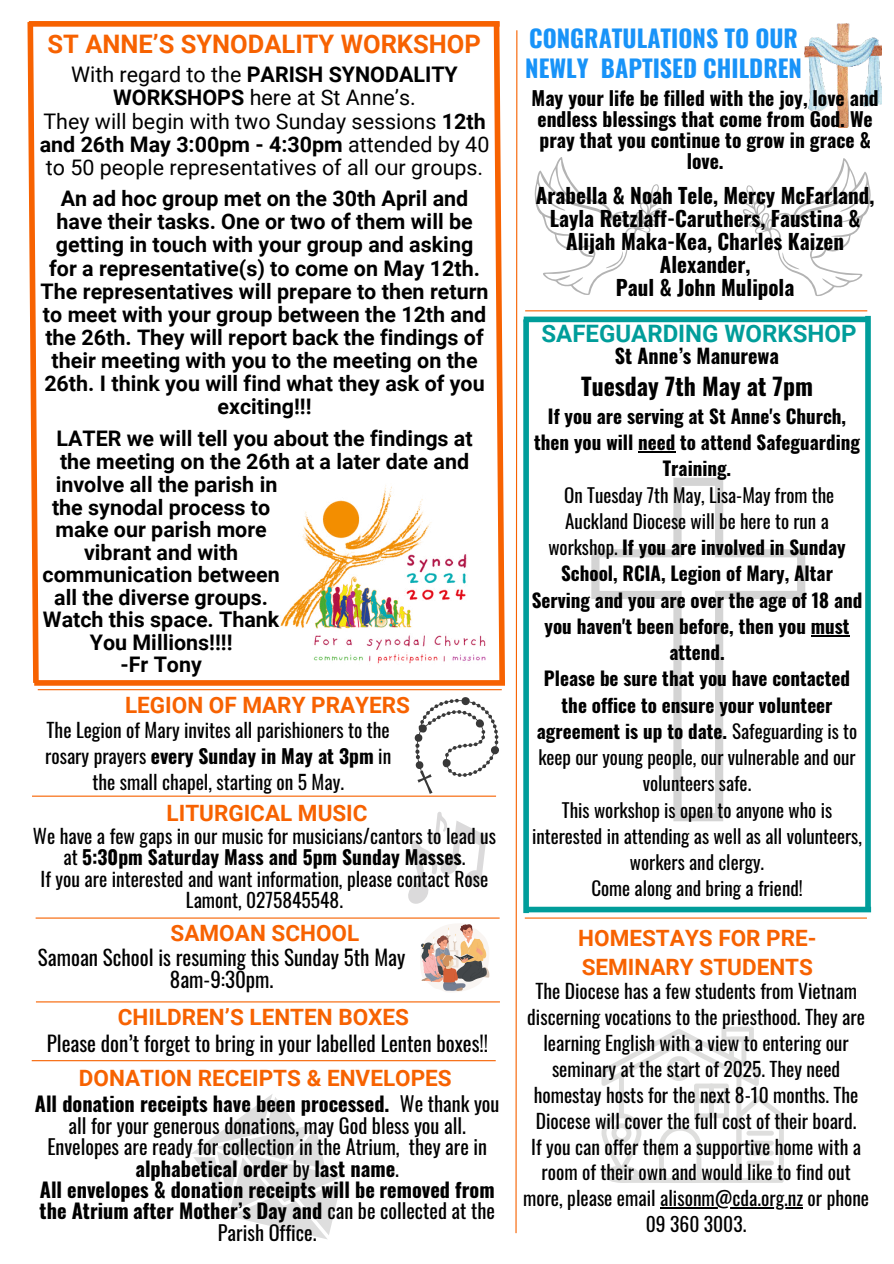
<style>
.page{position:relative;width:894px;height:1264px;background:#fff}
.page>*{position:absolute;margin:0;border:0;box-sizing:border-box;transform-origin:0 0}
.t1{font:700 25.5px "Roboto";color:#f76201}
.t2{font:700 24px/30.3px "Oswald";color:#1893f8}
.t3{font:700 24px "Roboto";color:#009d9a}
.t4{font:700 23.7px "Oswald";color:#000}
.t5{font:700 22.5px/28.2px "Roboto";color:#f76201}
.t6{font:700 21.45px/23.1px "Roboto";color:#000;text-align:center}
.t7{font:21.45px/23.1px "Roboto";color:#000;text-align:center}
.t8{font:700 21px/23px "Oswald";color:#000;text-align:center}
.t9{font:21px/22.5px "Oswald";color:#000;text-align:center}
.t10{font:20.25px/21.3px "Oswald";color:#000;text-align:center}
.t11{font:700 20.1px "Oswald";color:#000}
.t12{font:19.5px/26px "Oswald";color:#000;text-align:center}
.t13{font:700 19.5px/21px "Oswald";color:#000;text-align:center}
.t14{font:19.05px/26.2px "Oswald";color:#000;text-align:center}
.t15{font:700 19.05px/26.2px "Oswald";color:#000;text-align:center}
.s1{font-weight:700}
</style>
<div class="page">
<svg style="left:515px;top:30px;width:3px;height:1204px"></svg>
<hr style="left:638px;top:451px;width:37px;height:2px;background:#000">
<hr style="left:810px;top:635px;width:39px;height:2px;background:#000">
<svg style="left:591px;top:477px;width:214px;height:344px"></svg>
<hr style="left:38px;top:689px;width:463px;height:1px;background:#f76201">
<hr style="left:524px;top:917px;width:342px;height:1px;background:#f76201">
<img style="left:280px;top:485px;width:206px;height:179px">
<svg style="left:27px;top:21px;width:15px;height:665px"></svg>
<div style="left:34px;top:680px;width:471px;height:5px;background:#f76201"></div>
<svg style="left:601px;top:1026px;width:182px;height:156px"></svg>
<hr style="left:32px;top:1060px;width:463px;height:1px;background:#f76201">
<hr style="left:525px;top:310px;width:342px;height:1px;background:#f76201">
<svg style="left:191px;top:1094px;width:151px;height:145px"></svg>
<hr style="left:32px;top:795px;width:464px;height:1px;background:#f76201">
<svg style="left:414px;top:697px;width:85px;height:97px"></svg>
<hr style="left:660px;top:1207px;width:142px;height:1px;background:#000">
<div style="left:523px;top:319px;width:5px;height:594px;background:#009d9a"></div>
<div style="left:526px;top:906px;width:344px;height:6px;background:#009d9a"></div>
<div style="left:523px;top:316px;width:344px;height:6px;background:#009d9a"></div>
<svg style="left:490px;top:21px;width:15px;height:665px"></svg>
<div style="left:29px;top:21px;width:470px;height:6px;background:#f76201"></div>
<hr style="left:36px;top:1001px;width:464px;height:1px;background:#f76201">
<svg style="left:408px;top:812px;width:78px;height:91px"></svg>
<hr style="left:36px;top:917px;width:463px;height:1px;background:#f76201">
<svg style="left:420px;top:924px;width:69px;height:68px"></svg>
<img style="left:804px;top:24px;width:77px;height:103px">
<svg style="left:534px;top:157px;width:128px;height:138px"></svg>
<svg style="left:743px;top:158px;width:127px;height:138px"></svg>
<svg style="left:864px;top:316px;width:6px;height:591px;fill:#009d9a"></svg>
<h1 class="t1" style="left:48px;top:26px;width:435px">ST ANNE’S SYNODALITY WORKSHOP</h1>
<p class="t7" style="left:40px;top:62px;width:451px">With regard to the <span class="s1">PARISH SYNODALITY WORKSHOPS</span> here at St Anne’s.<br>They will begin with two Sunday sessions <span class="s1">12th and 26th May 3:00pm - 4:30pm</span> attended by 40 to 50 people representatives of all our groups.</p>
<p class="t6" style="left:41px;top:186px;width:449px">An ad hoc group met on the 30th April and have their tasks. One or two of them will be getting in touch with your group and asking for a representative(s) to come on May 12th.<br>The representatives will prepare to then return to meet with your group between the 12th and the 26th. They will report back the findings of their meeting with you to the meeting on the 26th. I think you will find what they ask of you exciting!!!</p>
<p class="t6" style="left:56px;top:425px;width:418px;text-align:left">LATER we will tell you about the findings at the meeting on the 26th at a later date and</p>
<p class="t6" style="left:43px;top:472px;width:238px;line-height:22.5px">involve all the parish in the synodal process to make our parish more vibrant and with communication between all the diverse groups.<br>Watch this space. Thank<br>You Millions!!!!<br>-Fr Tony</p>
<p class="t5" style="left:125px;top:690px;width:286px">LEGION OF MARY PRAYERS</p>
<p class="t12" style="left:45px;top:715px;width:347px">The Legion of Mary invites all parishioners to the rosary prayers <span class="s1">every Sunday in May at 3pm</span> in the small chapel, starting on 5 May.</p>
<p class="t12" style="left:33px;top:823px;width:464px;line-height:21.3px">We have a few gaps in our music for musicians/cantors to lead us at <span class="s1">5:30pm Saturday Mass and 5pm Sunday Masses</span>.<br>If you are interested and want information, please contact Rose Lamont, 0275845548.</p>
<p class="t5" style="left:166px;top:797px;width:202px">LITURGICAL MUSIC</p>
<p class="t5" style="left:170px;top:918px;width:190px">SAMOAN SCHOOL</p>
<p class="t9" style="left:38px;top:944px;width:369px">Samoan School is resuming this Sunday 5th May<br>8am-9:30pm.</p>
<p class="t5" style="left:118px;top:1002px;width:293px">CHILDREN’S LENTEN BOXES</p>
<p class="t9" style="left:47px;top:1030px;width:443px">Please don’t forget to bring in your labelled Lenten boxes!!</p>
<p class="t5" style="left:79px;top:1063px;width:374px">DONATION RECEIPTS &amp; ENVELOPES</p>
<p class="t10" style="left:35px;top:1091px;width:466px"><span class="s1">All donation receipts have been processed.</span> We thank you all for your generous donations, may God bless you all.<br>Envelopes are ready for collection in the Atrium, they are in <span class="s1">alphabetical order</span> by <span class="s1">last name</span>.<br><span class="s1">All envelopes &amp; donation receipts will be removed from the Atrium after Mother’s Day and</span> can be collected at the Parish Office.</p>
<p class="t2" style="left:525px;top:24px;width:278px">CONGRATULATIONS TO OUR<br>NEWLY BAPTISED CHILDREN</p>
<p class="t13" style="left:531px;top:89px;width:348px">May your life be filled with the joy, love and endless blessings that come from God. We pray that you continue to grow in grace &amp; love.</p>
<p class="t8" style="left:535px;top:185px;width:340px">Arabella &amp; Noah Tele, Mercy McFarland,<br>Layla Retzlaff-Caruthers, Faustina &amp;<br>Alijah Maka-Kea, Charles Kaizen<br>Alexander,<br>Paul &amp; John Mulipola</p>
<p class="t3" style="left:541px;top:317px;width:316px">SAFEGUARDING WORKSHOP</p>
<p class="t11" style="left:614px;top:345px;width:166px">St Anne’s Manurewa</p>
<p class="t4" style="left:581px;top:374px;width:233px">Tuesday 7th May at 7pm</p>
<p class="t15" style="left:534px;top:404px;width:327px">If you are serving at St Anne's Church, then you will need to attend Safeguarding<br>Training.</p>
<p class="t14" style="left:531px;top:480px;width:332px">On Tuesday 7th May, Lisa-May from the Auckland Diocese will be here to run a workshop. <span class="s1">If you are involved in Sunday School, RCIA, Legion of Mary, Altar Serving and you are over the age of 18 and you haven't been before, then you must attend.<br>Please be sure that you have contacted the office to ensure your volunteer agreement is up to date.</span> Safeguarding is to keep our young people, our vulnerable and our volunteers safe.<br>This workshop is open to anyone who is interested in attending as well as all volunteers, workers and clergy.<br>Come along and bring a friend!</p>
<p class="t5" style="left:578px;top:923px;width:240px">HOMESTAYS FOR PRE-<br>SEMINARY STUDENTS</p>
<p class="t12" style="left:523px;top:976px;width:347px">The Diocese has a few students from Vietnam discerning vocations to the priesthood. They are learning English with a view to entering our seminary at the start of 2025. They need homestay hosts for the next 8-10 months. The Diocese will cover the full cost of their board.<br>If you can offer them a supportive home with a room of their own and would like to find out more, please email alisonm@cda.org.nz or phone 09 360 3003.</p>
</div>
